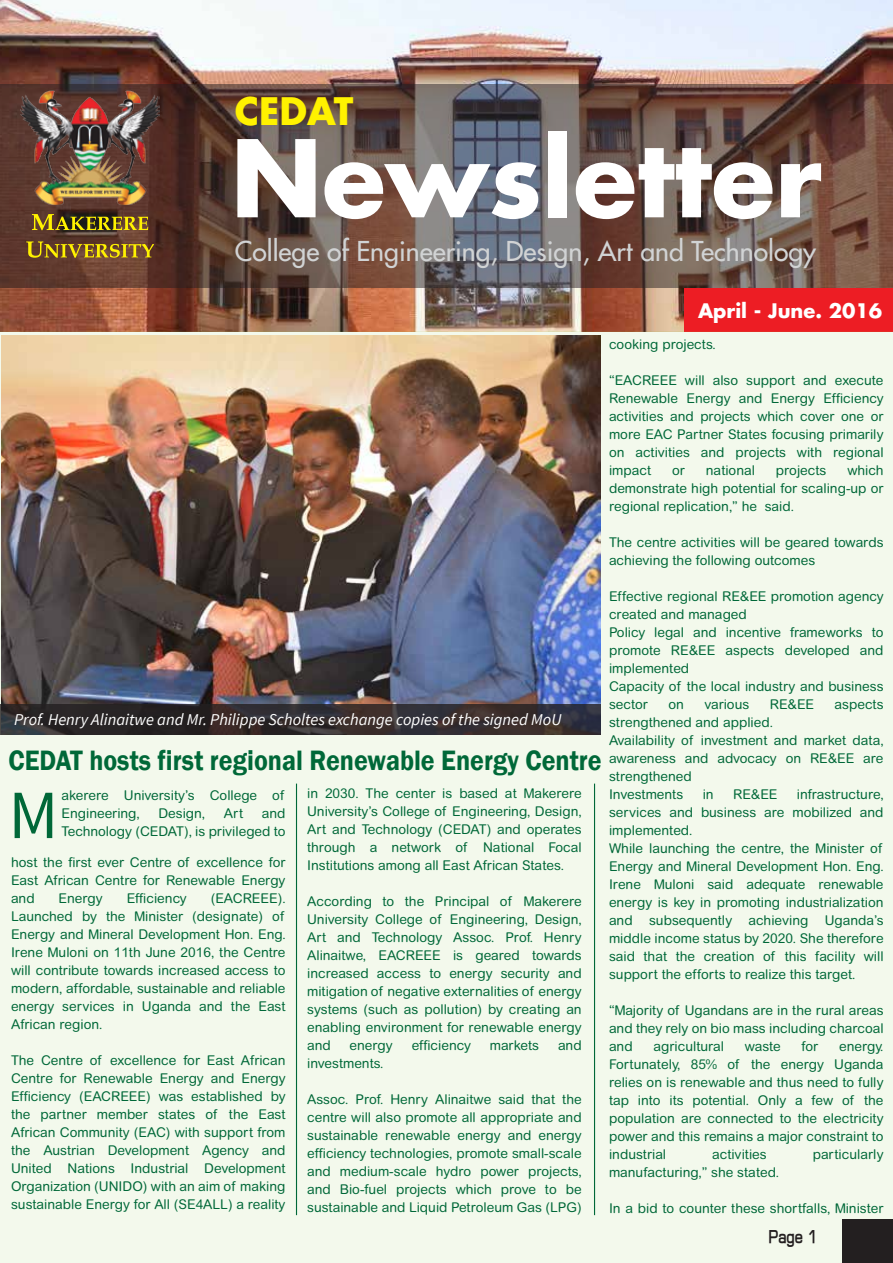
<style>
.page{position:relative;width:893px;height:1263px;background:#fff}
.page>*{position:absolute;margin:0;border:0;box-sizing:border-box;transform-origin:0 0}
.t1{font:700 103.8px "Futura";color:#fff}
.t2{font:69.15px "Source Sans Pro";color:#006838}
.t3{font:700 36.9px "Futura";color:#fff200}
.t4{font:600 28.8px "Franklin Gothic";color:#006838;scale:.9 1}
.t5{font:26.7px "Futura";color:#d1d3d4}
.t6{font:700 19.5px "Futura";color:#fff}
.t7{font:700 16.95px "Eurasia";color:#231f20}
.t8{font:italic 16.5px "Source Sans Pro";color:#fff}
.t9{font:13.5px/18px "Arial Rounded MT Std";color:#006838;text-align:justify}
</style>
<div class="page">
<img style="left:0;top:0;width:893px;height:332px">
<div style="left:684px;top:288px;width:209px;height:44px;background:#ed1d24"></div>
<div style="left:0;top:332px;width:893px;height:931px;background:#f3f9ec"></div>
<img style="left:1px;top:335px;width:600px;height:369px">
<hr style="left:594px;top:784px;width:1px;height:431px;background:#006838">
<hr style="left:296px;top:784px;width:1px;height:431px;background:#006838">
<svg style="left:0;top:84px;width:893px;height:204px;background:#655049"></svg>
<img style="left:20px;top:90px;width:140px;height:114px">
<svg style="left:32px;top:214px;width:116px;height:16px;background:#837217"></svg>
<svg style="left:26px;top:241px;width:128px;height:17px;background:#927221"></svg>
<div style="left:843px;top:1219px;width:50px;height:44px;background:#231f20"></div>
<svg style="left:0;top:704px;width:601px;height:31px;background:#312b2d"></svg>
<h3 class="t3" style="left:235px;top:85px;width:120px">CEDAT</h3>
<h1 class="t1" style="left:231px;top:106px;width:593px">Newsletter</h1>
<h3 class="t5" style="left:235px;top:234px;width:583px">College of Engineering, Design, Art and Technology</h3>
<h3 class="t6" style="left:698px;top:297px;width:186px">April - June. 2016</h3>
<p class="t8" style="left:14px;top:710px;width:549px">Prof. Henry Alinaitwe and Mr. Philippe Scholtes exchange copies of the signed MoU</p>
<h3 class="t4" style="left:9px;top:742px;width:660px">CEDAT hosts first regional Renewable Energy Centre</h3>
<h2 class="t2" style="left:9px;top:772px;width:51px">M</h2>
<p class="t9" style="left:61px;top:786px;width:224px">akerere University’s College of<br>Engineering,</p>
<p class="t9" style="left:61px;top:804px;width:226px;text-align:right">and<br>Technology (CEDAT), is privileged to</p>
<p class="t9" style="left:158px;top:804px;width:48px">Design,</p>
<p class="t9" style="left:224px;top:804px;width:21px">Art</p>
<p class="t9" style="left:11px;top:853px;width:276px">host the first ever Centre of excellence for East African Centre for Renewable Energy and</p>
<p class="t9" style="left:11px;top:889px;width:276px;text-indent:200px">(EACREEE).<br>Launched by the Minister (designate) of Energy and Mineral Development Hon. Eng.<br>Irene Muloni on 11th June 2016, the Centre will contribute towards increased access to modern, affordable, sustainable and reliable energy services in Uganda and the East African region.</p>
<p class="t9" style="left:11px;top:1051px;width:276px">The Centre of excellence for East African Centre for Renewable Energy and Energy Efficiency (EACREEE) was established by the partner member states of the East African Community (EAC) with support from the Austrian Development Agency and United Nations Industrial Development Organization (UNIDO) with an aim of making sustainable Energy for All (SE4ALL) a reality</p>
<p class="t9" style="left:59px;top:889px;width:46px">Energy</p>
<p class="t9" style="left:127px;top:889px;width:62px">Efficiency</p>
<p class="t9" style="left:307px;top:784px;width:276px">in 2030. The center is based at Makerere University’s College of Engineering, Design, Art and Technology (CEDAT) and operates through a network of National Focal Institutions among all East African States.</p>
<p class="t9" style="left:307px;top:892px;width:276px">According to the Principal of Makerere University College of Engineering, Design, Art and Technology Assoc. Prof. Henry Alinaitwe, EACREEE is geared towards increased access to energy security and mitigation of negative externalities of energy systems (such as pollution) by creating an enabling environment for renewable energy and</p>
<p class="t9" style="left:350px;top:1036px;width:45px">energy</p>
<p class="t9" style="left:412px;top:1036px;width:61px">efficiency</p>
<p class="t9" style="left:490px;top:1036px;width:51px">markets</p>
<p class="t9" style="left:558px;top:1036px;width:25px">and</p>
<p class="t9" style="left:307px;top:1054px;width:78px">investments.</p>
<p class="t9" style="left:307px;top:1090px;width:276px">Assoc. Prof. Henry Alinaitwe said that the centre will also promote all appropriate and sustainable renewable energy and energy efficiency technologies, promote small-scale and medium-scale hydro power projects, and Bio-fuel projects which prove to be sustainable and Liquid Petroleum Gas (LPG)</p>
<p class="t9" style="left:609px;top:335px;width:108px">cooking projects.</p>
<p class="t9" style="left:609px;top:371px;width:276px">“EACREEE will also support and execute Renewable Energy and Energy Efficiency activities and projects which cover one or more EAC Partner States focusing primarily on activities and projects with regional impact</p>
<p class="t9" style="left:609px;top:461px;width:276px;text-indent:238px">which demonstrate high potential for scaling-up or regional replication,” he said.</p>
<p class="t9" style="left:609px;top:533px;width:276px">The centre activities will be geared towards achieving the following outcomes</p>
<p class="t9" style="left:609px;top:587px;width:276px;text-align:left">Effective regional RE&amp;EE promotion agency created and managed<br>Policy legal and incentive frameworks to promote RE&amp;EE aspects developed and implemented<br>Capacity of the local industry and business sector</p>
<p class="t9" style="left:672px;top:461px;width:14px">or</p>
<p class="t9" style="left:706px;top:461px;width:51px">national</p>
<p class="t9" style="left:776px;top:461px;width:52px">projects</p>
<p class="t9" style="left:668px;top:695px;width:17px">on</p>
<p class="t9" style="left:704px;top:695px;width:46px">various</p>
<p class="t9" style="left:770px;top:695px;width:46px">RE&amp;EE</p>
<p class="t9" style="left:835px;top:695px;width:50px">aspects</p>
<p class="t9" style="left:609px;top:713px;width:276px;text-align:left">strengthened and applied.<br>Availability of investment and market data, awareness and advocacy on RE&amp;EE are strengthened<br>Investments</p>
<p class="t9" style="left:609px;top:785px;width:276px;text-align:left;text-indent:188px">infrastructure, services and business are mobilized and implemented.<br>While launching the centre, the Minister of Energy and Mineral Development Hon. Eng.<br>Irene Muloni said adequate renewable energy is key in promoting industrialization and subsequently achieving Uganda’s middle income status by 2020. She therefore said that the creation of this facility will support the efforts to realize this target.</p>
<p class="t9" style="left:609px;top:1001px;width:276px">“Majority of Ugandans are in the rural areas and they rely on bio mass including charcoal and</p>
<p class="t9" style="left:703px;top:785px;width:12px">in</p>
<p class="t9" style="left:733px;top:785px;width:46px">RE&amp;EE</p>
<p class="t9" style="left:653px;top:1037px;width:72px">agricultural</p>
<p class="t9" style="left:745px;top:1037px;width:38px">waste</p>
<p class="t9" style="left:802px;top:1037px;width:18px">for</p>
<p class="t9" style="left:609px;top:1037px;width:276px;text-indent:230px">energy.<br>Fortunately, 85% of the energy Uganda relies on is renewable and thus need to fully tap into its potential. Only a few of the population are connected to the electricity power and this remains a major constraint to industrial</p>
<p class="t9" style="left:712px;top:1145px;width:56px">activities</p>
<p class="t9" style="left:813px;top:1145px;width:72px">particularly</p>
<p class="t9" style="left:609px;top:1163px;width:172px">manufacturing,” she stated.</p>
<p class="t9" style="left:609px;top:1199px;width:276px">In a bid to counter these shortfalls, Minister</p>
<p class="t7" style="left:769px;top:1226px;width:50px">Page 1</p>
</div>
